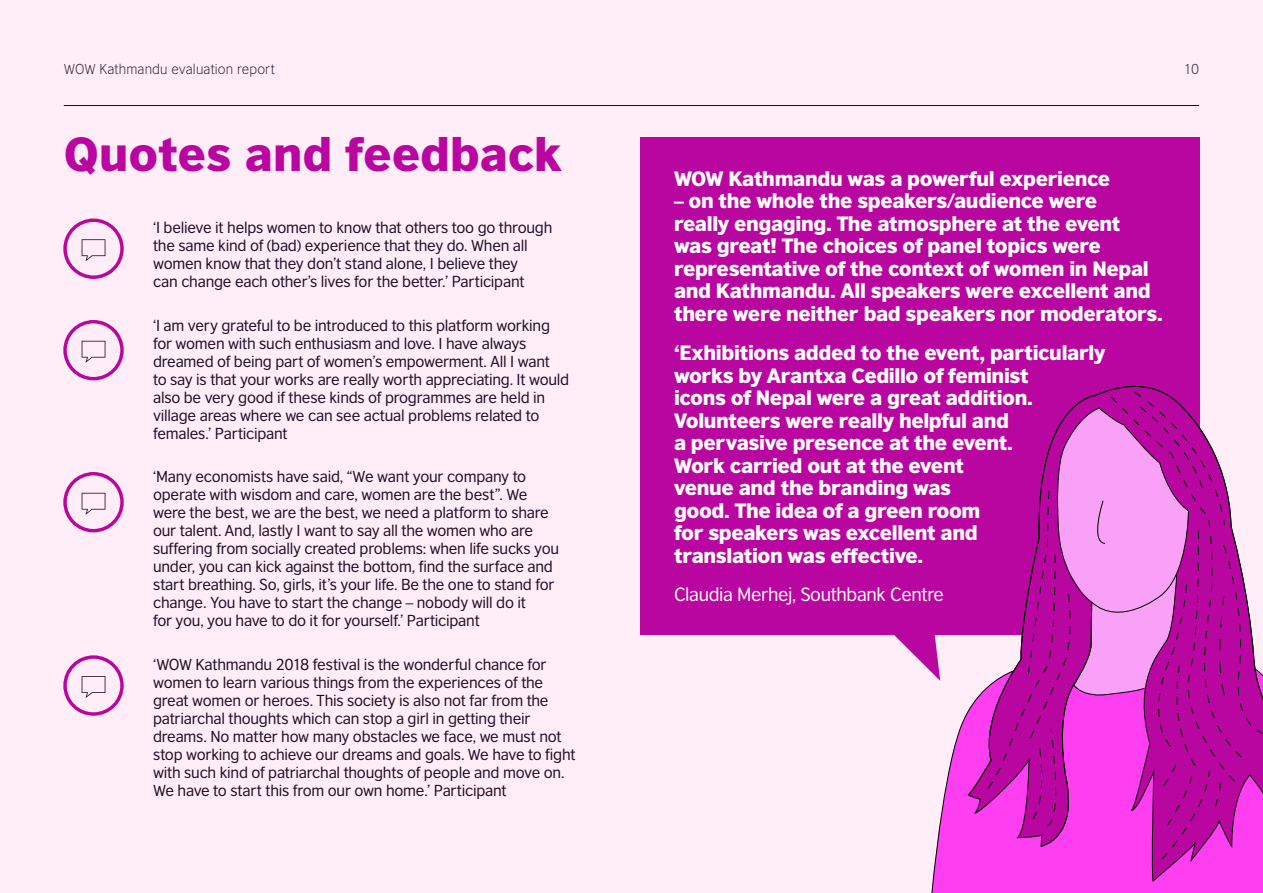
<style>
.page{position:relative;width:1263px;height:893px;background:#ffedf7}
.page>*{position:absolute;margin:0;border:0;box-sizing:border-box;transform-origin:0 0}
.t1{font:900 45px "British Council Sans";color:#ba06a0}
.t2{font:900 19.5px/22.5px "British Council Sans";letter-spacing:-.02em;color:#fff}
.t3{font:18px "British Council Sans";letter-spacing:-.02em;color:#fff}
.t4{font:15px/18px "British Council Sans";letter-spacing:-.015em;color:#1c0d26}
.t5{font:300 13.5px "British Council Sans";letter-spacing:.01em;color:#1c0d26}
</style>
<div class="page">
<hr style="left:64px;top:105px;width:1135px;height:1px;background:#1c0d26">
<div style="left:640px;top:137px;width:559px;height:498px;background:#ba06a0"></div>
<svg style="left:65px;top:220px;width:57px;height:57px"></svg>
<div style="left:63px;top:218px;width:61px;height:61px;border:3px solid #ba06a0;border-radius:50%"></div>
<svg style="left:82px;top:239px;width:23px;height:22px"></svg>
<svg style="left:65px;top:322px;width:57px;height:57px"></svg>
<div style="left:63px;top:320px;width:61px;height:60px;border:3px solid #ba06a0;border-radius:50%"></div>
<svg style="left:82px;top:341px;width:23px;height:22px"></svg>
<svg style="left:65px;top:474px;width:57px;height:57px"></svg>
<div style="left:63px;top:472px;width:61px;height:60px;border:3px solid #ba06a0;border-radius:50%"></div>
<svg style="left:82px;top:493px;width:23px;height:22px"></svg>
<svg style="left:65px;top:657px;width:57px;height:57px"></svg>
<div style="left:63px;top:655px;width:61px;height:61px;border:3px solid #ba06a0;border-radius:50%"></div>
<svg style="left:82px;top:676px;width:23px;height:22px"></svg>
<svg style="left:894px;top:391px;width:369px;height:502px"></svg>
<p class="t5" style="left:64px;top:58px;width:213px">WOW Kathmandu evaluation report</p>
<h1 class="t1" style="left:64px;top:113px;width:500px">Quotes and feedback</h1>
<p class="t4" style="left:153px;top:217px;width:401px">‘I believe it helps women to know that others too go through the same kind of (bad) experience that they do. When all women know that they don’t stand alone, I believe they<br>can change each other’s lives for the better.’ Participant</p>
<p class="t4" style="left:153px;top:315px;width:418px">‘I am very grateful to be introduced to this platform working for women with such enthusiasm and love. I have always dreamed of being part of women’s empowerment. All I want<br>to say is that your works are really worth appreciating. It would also be very good if these kinds of programmes are held in village areas where we can see actual problems related to females.’ Participant</p>
<p class="t4" style="left:153px;top:466px;width:407px">‘Many economists have said, “We want your company to operate with wisdom and care, women are the best”. We were the best, we are the best, we need a platform to share our talent. And, lastly I want to say all the women who are suffering from socially created problems: when life sucks you under, you can kick against the bottom, find the surface and start breathing. So, girls, it’s your life. Be the one to stand for change. You have to start the change – nobody will do it<br>for you, you have to do it for yourself.’ Participant</p>
<p class="t4" style="left:153px;top:654px;width:424px">‘WOW Kathmandu 2018 festival is the wonderful chance for women to learn various things from the experiences of the great women or heroes. This society is also not far from the patriarchal thoughts which can stop a girl in getting their dreams. No matter how many obstacles we face, we must not stop working to achieve our dreams and goals. We have to fight with such kind of patriarchal thoughts of people and move on.<br>We have to start this from our own home.’ Participant</p>
<p class="t5" style="left:1184px;top:58px;width:17px">10</p>
<h2 class="t2" style="left:674px;top:165px;width:438px">WOW Kathmandu was a powerful experience</h2>
<p class="t2" style="left:674px;top:187px;width:490px">– on the whole the speakers/audience were<br>really engaging. The atmosphere at the event was great! The choices of panel topics were representative of the context of women in Nepal and Kathmandu. All speakers were excellent and there were neither bad speakers nor moderators.</p>
<p class="t2" style="left:674px;top:339px;width:433px">‘Exhibitions added to the event, particularly works by Arantxa Cedillo of feminist<br>icons of Nepal were a great addition.<br>Volunteers were really helpful and<br>a pervasive presence at the event.<br>Work carried out at the event<br>venue and the branding was<br>good. The idea of a green room<br>for speakers was excellent and<br>translation was effective.</p>
<p class="t3" style="left:674px;top:579px;width:271px">Claudia Merhej, Southbank Centre</p>
</div>
